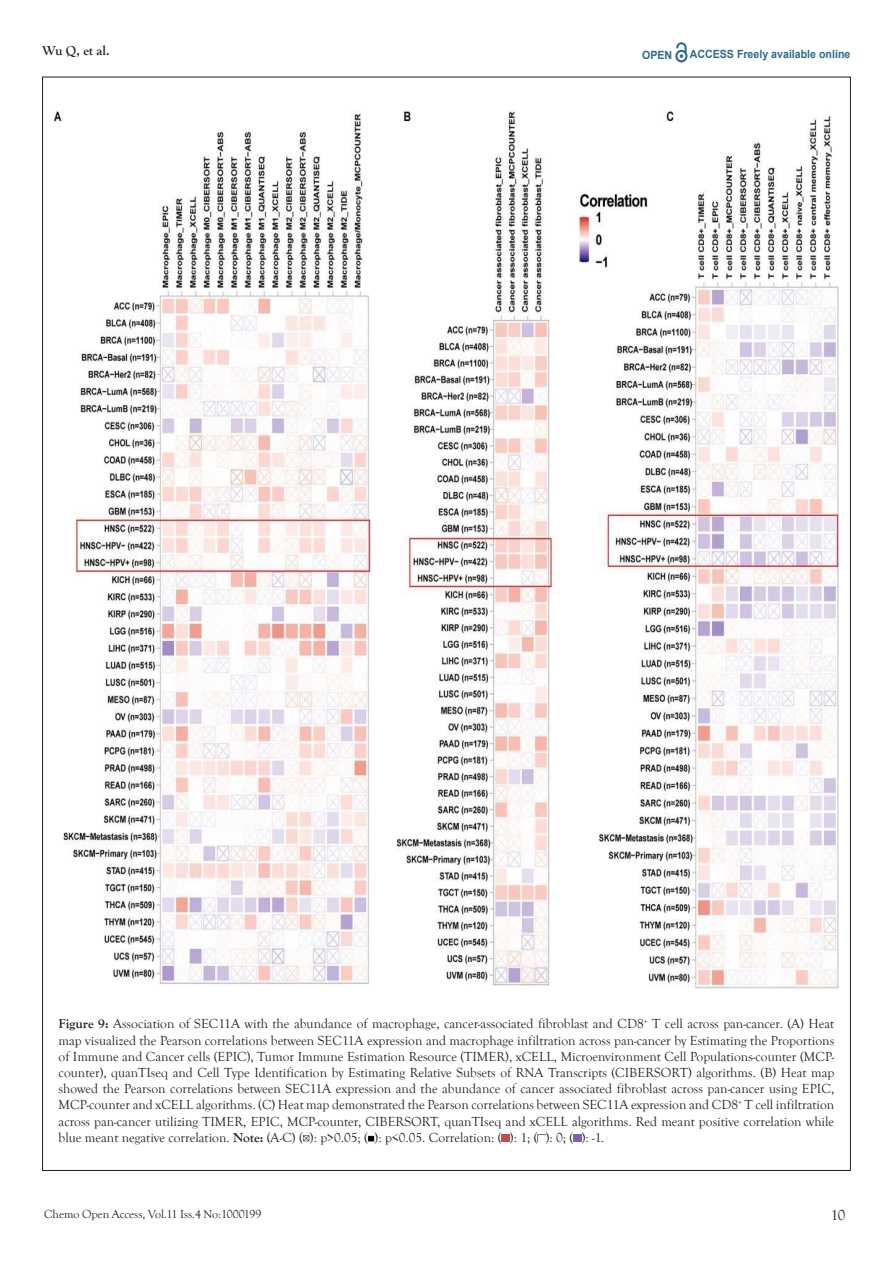
<style>
.page{position:relative;width:893px;height:1263px;background:#fff}
.page>*{position:absolute;margin:0;border:0;box-sizing:border-box;transform-origin:0 0}
.t1{font:15px "Goudy Old Style T";color:#231f20}
.t2{font:13.5px/16.2px "Goudy Old Style T";color:#231f20;text-align:justify}
.t3{font:700 13.5px "Goudy Old Style T";color:#231f20}
.t4{font:12px "Goudy Old Style T";color:#231f20}
.t5{font:700 11.25px "Arial";color:#2d6a8e;scale:.94 1}
.s1{font-weight:700}
</style>
<div class="page">
<svg style="left:675px;top:43px;width:12px;height:19px"></svg>
<svg style="left:303px;top:1135px;width:7px;height:7px"></svg>
<svg style="left:368px;top:1135px;width:7px;height:7px"></svg>
<svg style="left:502px;top:1134px;width:8px;height:8px"></svg>
<svg style="left:538px;top:1134px;width:8px;height:8px"></svg>
<svg style="left:573px;top:1134px;width:9px;height:8px"></svg>
<img style="left:55px;top:110px;width:783px;height:879px">
<p class="t3" style="left:43px;top:43px;width:69px">Wu Q, et al.</p>
<p class="t5" style="left:642px;top:47px;width:34px">OPEN</p>
<p class="t5" style="left:690px;top:46px;width:172px">ACCESS Freely available online</p>
<p class="t2" style="left:59px;top:1016px;width:777px"><span class="s1">Figure 9:</span> Association of SEC11A with the abundance of macrophage, cancer-associated fibroblast and CD8<sup>+</sup> T cell across pan-cancer. (A) Heat map visualized the Pearson correlations between SEC11A expression and macrophage infiltration across pan-cancer by Estimating the Proportions of Immune and Cancer cells (EPIC), Tumor Immune Estimation Resource (TIMER), xCELL, Microenvironment Cell Populations-counter (MCP&shy;counter), quanTIseq and Cell Type Identification by Estimating Relative Subsets of RNA Transcripts (CIBERSORT) algorithms. (B) Heat map showed the Pearson correlations between SEC11A expression and the abundance of cancer associated fibroblast across pan-cancer using EPIC, MCP-counter and xCELL algorithms. (C) Heat map demonstrated the Pearson correlations between SEC11A expression and CD8<sup>+</sup> T cell infiltration across pan-cancer utilizing TIMER, EPIC, MCP-counter, CIBERSORT, quanTIseq and xCELL algorithms. Red meant positive correlation while blue meant negative correlation. <span class="s1">Note:</span> (A-C) ( ): p&gt;0.05; ( ): p&lt;0.05. Correlation: ( ): 1; ( ): 0; ( ): -1.</p>
<p class="t4" style="left:44px;top:1207px;width:219px">Chemo Open Access, Vol.11 Iss.4 No:1000199</p>
<p class="t1" style="left:831px;top:1207px;width:16px">10</p>
</div>
